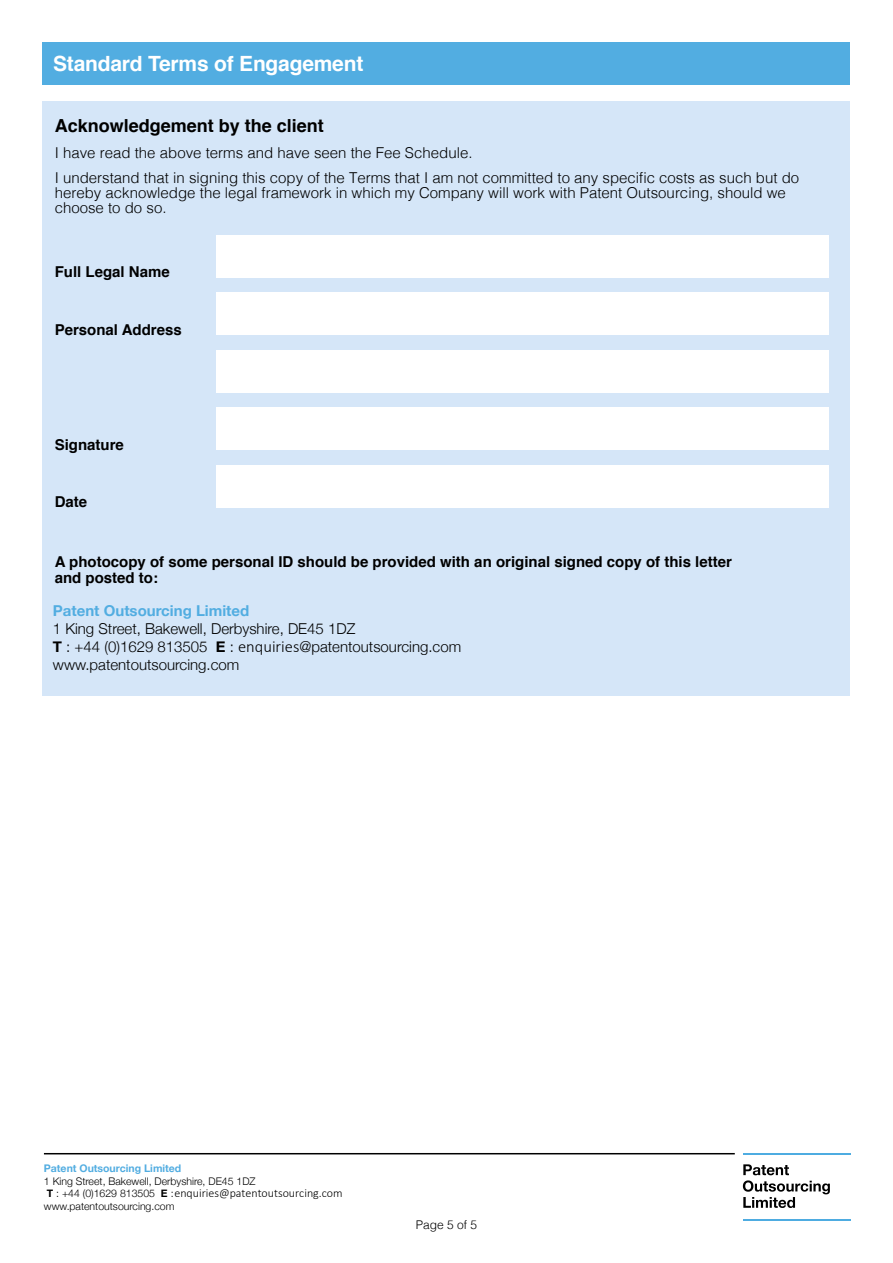
<style>
.page{position:relative;width:893px;height:1263px;background:#fff}
.page>*{position:absolute;margin:0;border:0;box-sizing:border-box;transform-origin:0 0}
.t1{font:700 21px "Helvetica";letter-spacing:-.01em;color:#fff}
.t2{font:700 18px "Helvetica";color:#000}
.t3{font:300 15px/25.7px "Helvetica";color:#000}
.t4{font:700 15px/16.5px "Helvetica";color:#000}
.t5{font:300 15px/18px "Helvetica Neue";color:#000}
.t6{font:700 15px "Helvetica Neue";color:#52ade1}
.t7{font:300 12px "Calibri";color:#000}
.t8{font:300 12px "Helvetica";color:#000}
.t9{font:300 10.5px/12.8px "Helvetica Neue";color:#000}
.t10{font:700 10.5px "Helvetica Neue";color:#52ade1}
.s1{font-weight:700}
.s2{font-family:"Calibri";font-size:16.5px}
</style>
<div class="page">
<div style="left:43px;top:43px;width:807px;height:42px;background:#52ade1"></div>
<div style="left:43px;top:102px;width:807px;height:594px;background:#d5e6f8"></div>
<hr style="left:44px;top:1153px;width:691px;height:1px;background:#000">
<svg style="left:743px;top:1164px;width:87px;height:44px"></svg>
<hr style="left:743px;top:1153px;width:107px;height:1px;background:#4eace1">
<hr style="left:743px;top:1219px;width:107px;height:1px;background:#4eace1">
<div style="left:217px;top:235px;width:612px;height:42px;background:#fff"></div>
<div style="left:217px;top:292px;width:612px;height:43px;background:#fff"></div>
<div style="left:217px;top:350px;width:612px;height:42px;background:#fff"></div>
<div style="left:217px;top:407px;width:612px;height:43px;background:#fff"></div>
<div style="left:217px;top:465px;width:612px;height:42px;background:#fff"></div>
<h1 class="t1" style="left:53px;top:47px;width:312px">Standard Terms of Engagement</h1>
<p class="t2" style="left:55px;top:111px;width:271px">Acknowledgement by the client</p>
<p class="t3" style="left:55px;top:138px;width:746px">I have read the above terms and have seen the Fee Schedule.<br>I understand that in signing this copy of the Terms that I am not committed to any specific costs as such but do</p>
<p class="t3" style="left:55px;top:184px;width:733px;line-height:15px">hereby acknowledge the legal framework in which my Company will work with Patent Outsourcing, should we choose to do so.</p>
<p class="t4" style="left:55px;top:264px;width:117px">Full Legal Name</p>
<p class="t4" style="left:55px;top:322px;width:128px">Personal Address</p>
<p class="t4" style="left:55px;top:437px;width:71px">Signature</p>
<p class="t4" style="left:55px;top:494px;width:34px">Date</p>
<p class="t4" style="left:55px;top:553px;width:679px">A photocopy of some personal ID should be provided with an original signed copy of this letter and posted to:</p>
<p class="t6" style="left:53px;top:599px;width:198px">Patent Outsourcing Limited</p>
<p class="t5" style="left:53px;top:618px;width:410px">1 King Street, Bakewell, Derbyshire, DE45 1DZ<br><span class="s1">T</span> : +44 (0)1629 813505 <span class="s1">E</span> : <span class="s2">enquiries</span>@patentoutsourcing.com www.patentoutsourcing.com</p>
<p class="t10" style="left:44px;top:1160px;width:139px">Patent Outsourcing Limited</p>
<p class="t9" style="left:44px;top:1173px;width:213px">1 King Street, Bakewell, Derbyshire, DE45 1DZ<br><span class="s1">T</span> : +44 (0)1629 813505 <span class="s1">E</span> : www.patentoutsourcing.com</p>
<p class="t7" style="left:174px;top:1188px;width:170px">enquiries@patentoutsourcing.com</p>
<p class="t8" style="left:416px;top:1214px;width:63px">Page 5 of 5</p>
</div>
